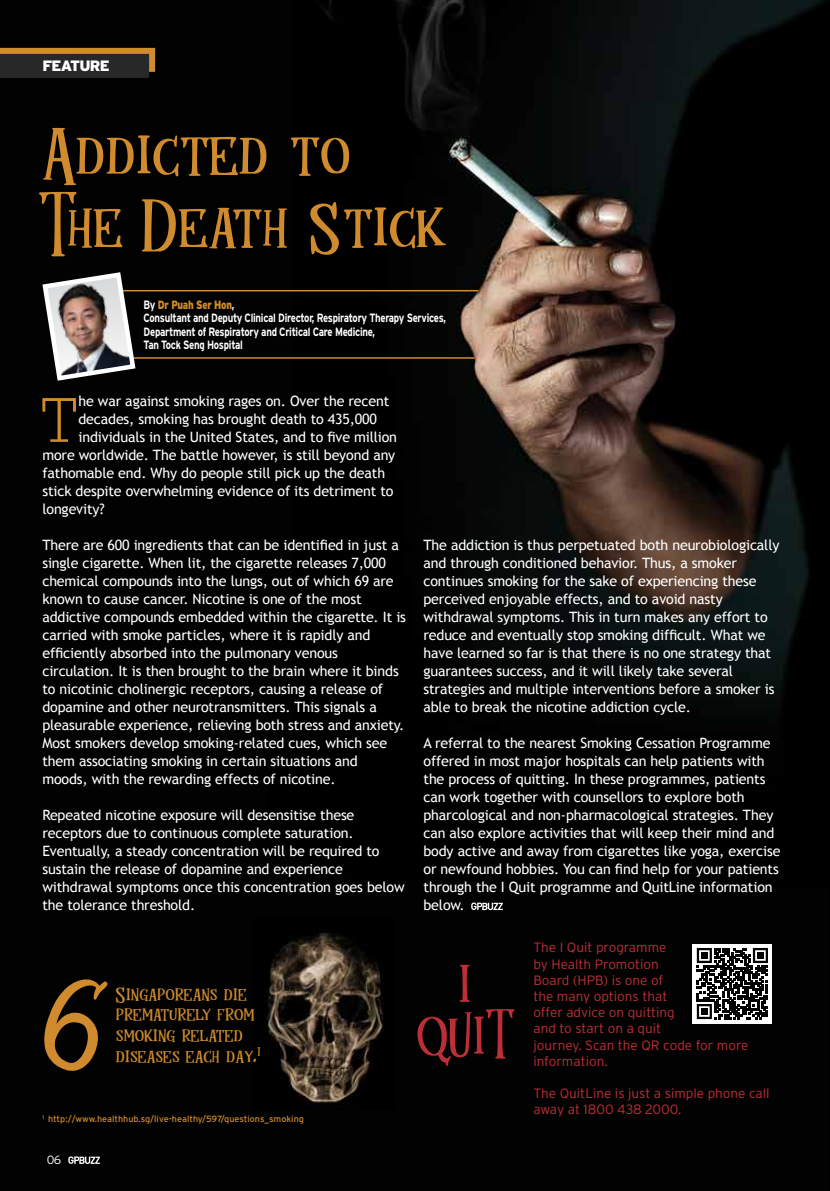
<style>
.page{position:relative;width:830px;height:1191px;background:#fff}
.page>*{position:absolute;margin:0;border:0;box-sizing:border-box;transform-origin:0 0}
.t1{font:104.25px "Mukadua";color:#cf8b2d}
.t2{font:67.5px/72px "Mukadua";color:#cf8b2d}
.t3{font:300 61.2px "Glypha";color:#cf8b2d}
.t4{font:51.75px/51.8px "Mukadua";color:#bd2f37;text-align:center}
.t5{font:20.55px/20.5px "Mukadua";color:#cf8b2d}
.t6{font:900 15px "Interstate";letter-spacing:-.05em;color:#fff}
.t7{font:14.25px/18px "Trebuchet MS";letter-spacing:-.01em;color:#fff}
.t8{font:300 13.5px/16.2px "Interstate";color:#bd2f37}
.t9{font:700 12px/13.5px "Interstate";letter-spacing:-.03em;color:#fff;scale:.8 1}
.t10{font:300 12px "Interstate";color:#fff}
.t11{font:9px "Interstate";color:#cf8b2d}
.s1{font-weight:900;color:#cf8b2d}
</style>
<div class="page">
<img style="left:0;top:0;width:829px;height:1191px">
<div style="left:0;top:48px;width:155px;height:24px;background:linear-gradient(to right,#cf8b2d,#cf8b2d)"></div>
<div style="left:0;top:54px;width:149px;height:24px;background:#292829"></div>
<hr style="left:70px;top:290px;width:408px;height:1px;background:#cf8b2d">
<hr style="left:70px;top:357px;width:404px;height:2px;background:#cf8b2d">
<img style="left:40px;top:270px;width:98px;height:113px">
<div style="left:692px;top:943px;width:80px;height:80px;background:#fff"></div>
<svg style="left:696px;top:948px;width:71px;height:71px"></svg>
<div style="left:700px;top:952px;width:7px;height:6px;background:#000"></div>
<div style="left:756px;top:952px;width:7px;height:6px;background:#000"></div>
<div style="left:700px;top:1008px;width:7px;height:6px;background:#000"></div>
<svg style="left:68px;top:1156px;width:32px;height:8px"></svg>
<img style="left:253px;top:918px;width:140px;height:191px">
<svg style="left:471px;top:902px;width:31px;height:8px"></svg>
<p class="t6" style="left:42px;top:57px;width:69px">FEATURE</p>
<h2 class="t2" style="left:42px;top:118px;width:405px">Addicted to<br>The Death Stick</h2>
<p class="t9" style="left:144px;top:298px;width:379px">By <span class="s1">Dr Puah Ser Hon</span>,<br>Consultant and Deputy Clinical Director, Respiratory Therapy Services, Department of Respiratory and Critical Care Medicine,<br>Tan Tock Seng Hospital</p>
<h3 class="t3" style="left:40px;top:385px;width:39px">T</h3>
<p class="t7" style="left:78px;top:392px;width:312px">he war against smoking rages on. Over the recent</p>
<p class="t7" style="left:78px;top:410px;width:300px">decades, smoking has brought death to 435,000</p>
<p class="t7" style="left:78px;top:428px;width:320px">individuals in the United States, and to five million</p>
<p class="t7" style="left:42px;top:446px;width:354px">more worldwide. The battle however, is still beyond any</p>
<p class="t7" style="left:42px;top:464px;width:344px">fathomable end. Why do people still pick up the death</p>
<p class="t7" style="left:42px;top:482px;width:352px">stick despite overwhelming evidence of its detriment to</p>
<p class="t7" style="left:42px;top:500px;width:64px">longevity?</p>
<p class="t7" style="left:42px;top:536px;width:365px">There are 600 ingredients that can be identified in just a single cigarette. When lit, the cigarette releases 7,000 chemical compounds into the lungs, out of which 69 are known to cause cancer. Nicotine is one of the most addictive compounds embedded within the cigarette. It is carried with smoke particles, where it is rapidly and efficiently absorbed into the pulmonary venous circulation. It is then brought to the brain where it binds to nicotinic cholinergic receptors, causing a release of dopamine and other neurotransmitters. This signals a pleasurable experience, relieving both stress and anxiety.<br>Most smokers develop smoking-related cues, which see them associating smoking in certain situations and moods, with the rewarding effects of nicotine.</p>
<p class="t7" style="left:42px;top:806px;width:363px">Repeated nicotine exposure will desensitise these receptors due to continuous complete saturation.<br>Eventually, a steady concentration will be required to sustain the release of dopamine and experience withdrawal symptoms once this concentration goes below the tolerance threshold.</p>
<p class="t7" style="left:423px;top:536px;width:357px">The addiction is thus perpetuated both neurobiologically and through conditioned behavior. Thus, a smoker continues smoking for the sake of experiencing these perceived enjoyable effects, and to avoid nasty withdrawal symptoms. This in turn makes any effort to reduce and eventually stop smoking difficult. What we have learned so far is that there is no one strategy that guarantees success, and it will likely take several strategies and multiple interventions before a smoker is able to break the nicotine addiction cycle.</p>
<p class="t7" style="left:423px;top:734px;width:358px">A referral to the nearest Smoking Cessation Programme offered in most major hospitals can help patients with the process of quitting. In these programmes, patients can work together with counsellors to explore both pharcological and non-pharmacological strategies. They can also explore activities that will keep their mind and body active and away from cigarettes like yoga, exercise or newfound hobbies. You can find help for your patients through the I Quit programme and QuitLine information below.</p>
<h1 class="t1" style="left:42px;top:970px;width:55px">6</h1>
<h3 class="t5" style="left:116px;top:983px;width:146px">Singaporeans die prematurely from smoking related diseases each day.<sup>1</sup></h3>
<p class="t11" style="left:42px;top:1113px;width:263px"><sup>1</sup> http://www.healthhub.sg/live-healthy/597/questions_smoking</p>
<p class="t10" style="left:47px;top:1153px;width:16px">06</p>
<h3 class="t4" style="left:417px;top:958px;width:98px">I<br>QUIT</h3>
<p class="t8" style="left:533px;top:939px;width:216px">The I Quit programme<br>by Health Promotion<br>Board (HPB) is one of<br>the many options that<br>offer advice on quitting<br>and to start on a quit<br>journey. Scan the QR code for more information.</p>
<p class="t8" style="left:533px;top:1085px;width:237px">The QuitLine is just a simple phone call away at 1800 438 2000.</p>
</div>
